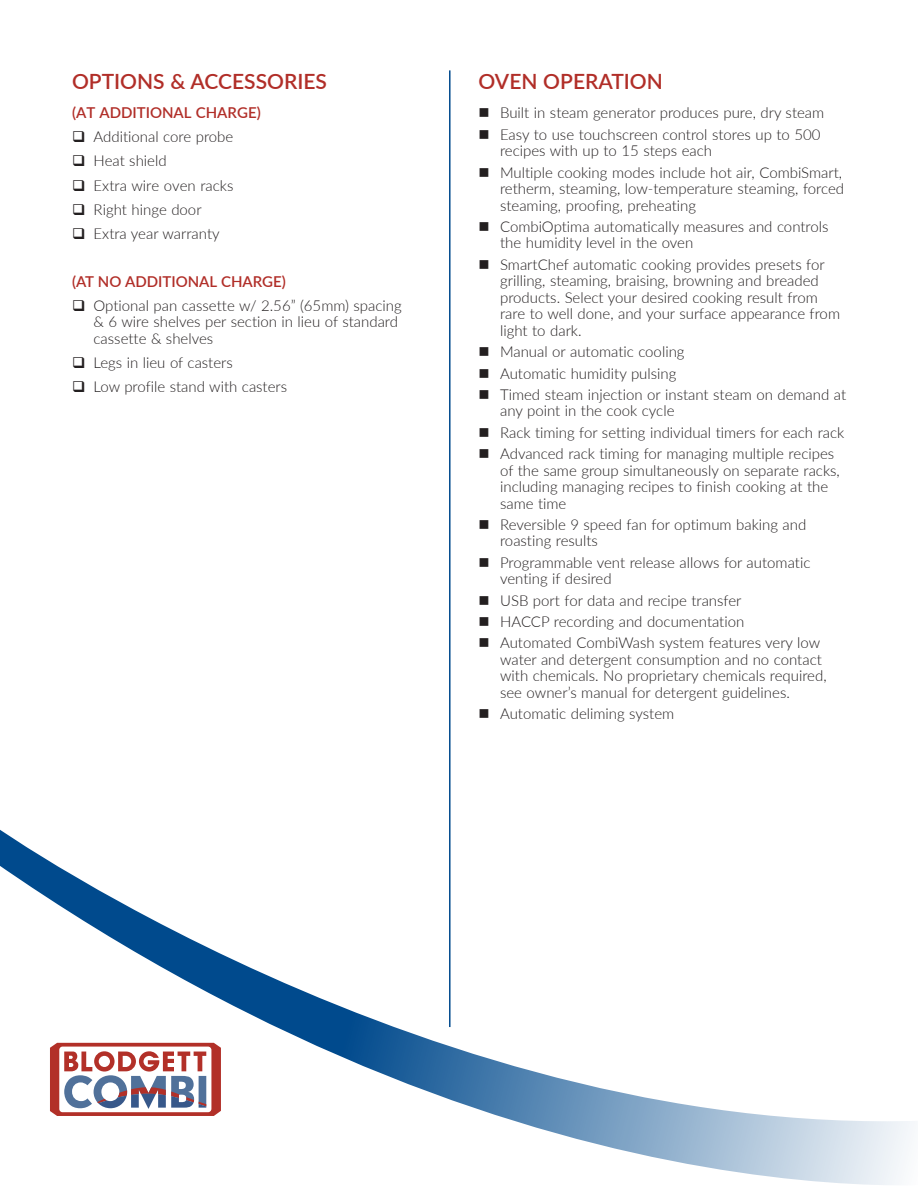
<style>
.page{position:relative;width:918px;height:1188px;background:#fff}
.page>*{position:absolute;margin:0;border:0;box-sizing:border-box;transform-origin:0 0}
.Subhead{font:600 21px "Lato";color:#b12e28}
.t1{font:300 15px/16.5px "Lato";color:#231f20}
._10_pt_flush_left_bo{font:600 15px "Lato";color:#b12e28}
</style>
<div class="page">
<svg style="left:0;top:830px;width:913px;height:355px"></svg>
<svg style="left:50px;top:1043px;width:171px;height:73px"></svg>
<hr style="left:449px;top:70px;width:2px;height:957px;background:#004a8d">
<p class="Subhead" style="left:72px;top:66px;width:257px">OPTIONS &amp; ACCESSORIES</p>
<p class="_10_pt_flush_left_bo" style="left:72px;top:102px;width:190px">(AT ADDITIONAL CHARGE)</p>
<p class="t1" style="left:94px;top:128px;width:141px">Additional core probe</p>
<p class="t1" style="left:94px;top:152px;width:75px">Heat shield</p>
<p class="t1" style="left:94px;top:176px;width:141px">Extra wire oven racks</p>
<p class="t1" style="left:94px;top:200px;width:110px">Right hinge door</p>
<p class="t1" style="left:94px;top:224px;width:128px">Extra year warranty</p>
<p class="_10_pt_flush_left_bo" style="left:72px;top:270px;width:215px">(AT NO ADDITIONAL CHARGE)</p>
<p class="t1" style="left:94px;top:297px;width:310px">Optional pan cassette w/ 2.56” (65mm) spacing &amp; 6 wire shelves per section in lieu of standard cassette &amp; shelves</p>
<p class="t1" style="left:94px;top:354px;width:141px">Legs in lieu of casters</p>
<p class="t1" style="left:94px;top:378px;width:195px">Low profile stand with casters</p>
<p class="Subhead" style="left:478px;top:66px;width:186px">OVEN OPERATION</p>
<p class="t1" style="left:500px;top:104px;width:326px">Built in steam generator produces pure, dry steam</p>
<p class="t1" style="left:500px;top:126px;width:322px">Easy to use touchscreen control stores up to 500 recipes with up to 15 steps each</p>
<p class="t1" style="left:500px;top:163px;width:346px">Multiple cooking modes include hot air, CombiSmart, retherm, steaming, low-temperature steaming, forced steaming, proofing, preheating</p>
<p class="t1" style="left:500px;top:218px;width:330px">CombiOptima automatically measures and controls the humidity level in the oven</p>
<p class="t1" style="left:500px;top:256px;width:341px">SmartChef automatic cooking provides presets for grilling, steaming, braising, browning and breaded products. Select your desired cooking result from rare to well done, and your surface appearance from light to dark.</p>
<p class="t1" style="left:500px;top:343px;width:186px">Manual or automatic cooling</p>
<p class="t1" style="left:500px;top:364px;width:178px">Automatic humidity pulsing</p>
<p class="t1" style="left:500px;top:386px;width:348px">Timed steam injection or instant steam on demand at any point in the cook cycle</p>
<p class="t1" style="left:500px;top:424px;width:346px">Rack timing for setting individual timers for each rack</p>
<p class="t1" style="left:500px;top:445px;width:341px">Advanced rack timing for managing multiple recipes of the same group simultaneously on separate racks, including managing recipes to finish cooking at the same time</p>
<p class="t1" style="left:500px;top:516px;width:308px">Reversible 9 speed fan for optimum baking and roasting results</p>
<p class="t1" style="left:500px;top:554px;width:312px">Programmable vent release allows for automatic venting if desired</p>
<p class="t1" style="left:500px;top:592px;width:243px">USB port for data and recipe transfer</p>
<p class="t1" style="left:500px;top:613px;width:246px">HACCP recording and documentation</p>
<p class="t1" style="left:500px;top:634px;width:328px">Automated CombiWash system features very low water and detergent consumption and no contact with chemicals. No proprietary chemicals required, see owner’s manual for detergent guidelines.</p>
<p class="t1" style="left:500px;top:705px;width:176px">Automatic deliming system</p>
</div>
